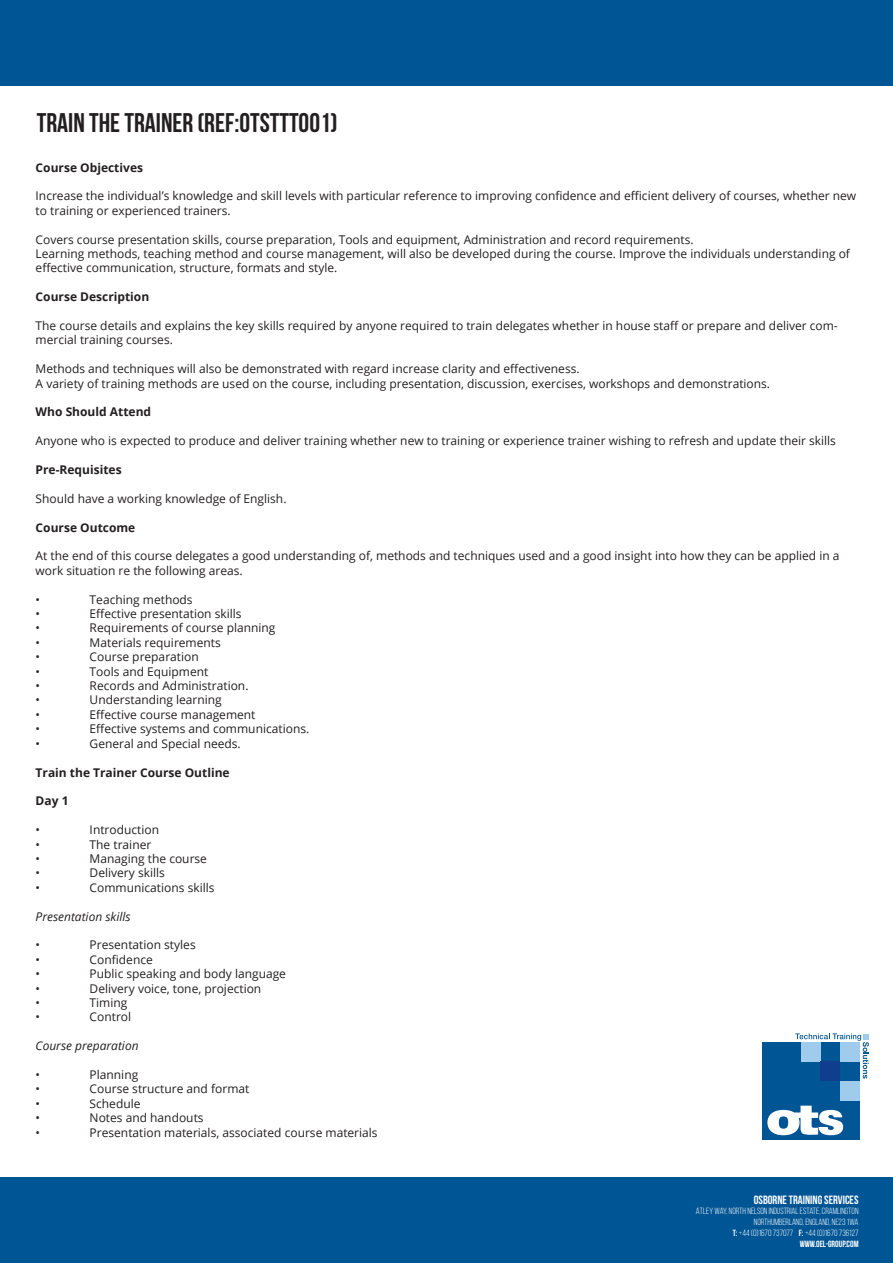
<style>
.page{position:relative;width:893px;height:1263px;background:#fff}
.page>*{position:absolute;margin:0;border:0;box-sizing:border-box;transform-origin:0 0}
.t1{font:700 27px "Bebas Neue";color:#231f20}
.t2{font:12px/14.4px "Open Sans";color:#231f20}
.t3{font:700 12px "Open Sans";color:#231f20}
.t4{font:italic 12px "Open Sans";color:#231f20}
.t5{font:700 12px "Bebas Neue";color:#fff}
.t6{font:9px "Bebas Neue";color:#fff}
.t7{font:700 9px "Bebas Neue";color:#fff}
.s1{font-weight:700}
</style>
<div class="page">
<div style="left:0;top:1178px;width:893px;height:85px;background:#005595"></div>
<div style="left:0;top:0;width:893px;height:85px;background:#005595"></div>
<div style="left:762px;top:1042px;width:98px;height:98px;background:#005595"></div>
<div style="left:821px;top:1061px;width:19px;height:20px;background:#103d8c"></div>
<div style="left:840px;top:1081px;width:20px;height:20px;background:#9fcbec"></div>
<svg style="left:767px;top:1106px;width:76px;height:29px"></svg>
<svg style="left:795px;top:1033px;width:74px;height:46px"></svg>
<p class="t1" style="left:37px;top:108px;width:302px">TRAIN THE TRAINER (REF:OTSTTT001)</p>
<p class="t3" style="left:36px;top:159px;width:109px">Course Objectives</p>
<p class="t2" style="left:36px;top:189px;width:822px">Increase the individual’s knowledge and skill levels with particular reference to improving confidence and efficient delivery of courses, whether new to training or experienced trainers.</p>
<p class="t2" style="left:36px;top:232px;width:659px">Covers course presentation skills, course preparation, Tools and equipment, Administration and record requirements.</p>
<p class="t2" style="left:36px;top:246px;width:816px">Learning methods, teaching method and course management, will also be developed during the course. Improve the individuals understanding of effective communication, structure, formats and style.</p>
<p class="t3" style="left:36px;top:288px;width:115px">Course Description</p>
<p class="t2" style="left:36px;top:318px;width:804px">The course details and explains the key skills required by anyone required to train delegates whether in house staff or prepare and deliver com&shy;mercial training courses.</p>
<p class="t2" style="left:36px;top:361px;width:545px">Methods and techniques will also be demonstrated with regard increase clarity and effectiveness.</p>
<p class="t2" style="left:36px;top:376px;width:736px">A variety of training methods are used on the course, including presentation, discussion, exercises, workshops and demonstrations.</p>
<p class="t3" style="left:36px;top:404px;width:117px">Who Should Attend</p>
<p class="t2" style="left:36px;top:433px;width:802px">Anyone who is expected to produce and deliver training whether new to training or experience trainer wishing to refresh and update their skills</p>
<p class="t3" style="left:36px;top:461px;width:87px">Pre-Requisites</p>
<p class="t2" style="left:36px;top:491px;width:252px">Should have a working knowledge of English.</p>
<p class="t3" style="left:36px;top:519px;width:101px">Course Outcome</p>
<p class="t2" style="left:36px;top:549px;width:805px">At the end of this course delegates a good understanding of, methods and techniques used and a good insight into how they can be applied in a work situation re the following areas.</p>
<p class="t2" style="left:36px;top:592px;width:6px">•</p>
<p class="t2" style="left:90px;top:592px;width:105px">Teaching methods</p>
<p class="t2" style="left:36px;top:606px;width:6px">•</p>
<p class="t2" style="left:90px;top:606px;width:153px">Effective presentation skills</p>
<p class="t2" style="left:36px;top:621px;width:6px">•</p>
<p class="t2" style="left:90px;top:621px;width:187px">Requirements of course planning</p>
<p class="t2" style="left:36px;top:635px;width:6px">•</p>
<p class="t2" style="left:90px;top:635px;width:133px">Materials requirements</p>
<p class="t2" style="left:36px;top:649px;width:6px">•</p>
<p class="t2" style="left:90px;top:649px;width:111px">Course preparation</p>
<p class="t2" style="left:36px;top:664px;width:6px">•</p>
<p class="t2" style="left:90px;top:664px;width:120px">Tools and Equipment</p>
<p class="t2" style="left:36px;top:678px;width:6px">•</p>
<p class="t2" style="left:90px;top:678px;width:160px">Records and Administration.</p>
<p class="t2" style="left:36px;top:693px;width:6px">•</p>
<p class="t2" style="left:90px;top:693px;width:134px">Understanding learning</p>
<p class="t2" style="left:36px;top:707px;width:6px">•</p>
<p class="t2" style="left:90px;top:707px;width:167px">Effective course management</p>
<p class="t2" style="left:36px;top:721px;width:6px">•</p>
<p class="t2" style="left:90px;top:721px;width:221px">Effective systems and communications.</p>
<p class="t2" style="left:36px;top:736px;width:6px">•</p>
<p class="t2" style="left:90px;top:736px;width:153px">General and Special needs.</p>
<p class="t3" style="left:36px;top:764px;width:195px">Train the Trainer Course Outline</p>
<p class="t3" style="left:36px;top:792px;width:34px">Day 1</p>
<p class="t2" style="left:36px;top:822px;width:6px">•</p>
<p class="t2" style="left:90px;top:822px;width:71px">Introduction</p>
<p class="t2" style="left:36px;top:837px;width:6px">•</p>
<p class="t2" style="left:90px;top:837px;width:63px">The trainer</p>
<p class="t2" style="left:36px;top:851px;width:6px">•</p>
<p class="t2" style="left:90px;top:851px;width:119px">Managing the course</p>
<p class="t2" style="left:36px;top:865px;width:6px">•</p>
<p class="t2" style="left:90px;top:865px;width:77px">Delivery skills</p>
<p class="t2" style="left:36px;top:880px;width:6px">•</p>
<p class="t2" style="left:90px;top:880px;width:126px">Communications skills</p>
<p class="t4" style="left:36px;top:908px;width:97px">Presentation skills</p>
<p class="t2" style="left:36px;top:937px;width:6px">•</p>
<p class="t2" style="left:90px;top:937px;width:108px">Presentation styles</p>
<p class="t2" style="left:36px;top:952px;width:6px">•</p>
<p class="t2" style="left:90px;top:952px;width:65px">Confidence</p>
<p class="t2" style="left:36px;top:966px;width:6px">•</p>
<p class="t2" style="left:90px;top:966px;width:198px">Public speaking and body language</p>
<p class="t2" style="left:36px;top:981px;width:6px">•</p>
<p class="t2" style="left:90px;top:981px;width:173px">Delivery voice, tone, projection</p>
<p class="t2" style="left:36px;top:995px;width:6px">•</p>
<p class="t2" style="left:90px;top:995px;width:39px">Timing</p>
<p class="t2" style="left:36px;top:1009px;width:6px">•</p>
<p class="t2" style="left:90px;top:1009px;width:43px">Control</p>
<p class="t4" style="left:36px;top:1037px;width:105px">Course preparation</p>
<p class="t2" style="left:36px;top:1067px;width:6px">•</p>
<p class="t2" style="left:90px;top:1067px;width:50px">Planning</p>
<p class="t2" style="left:36px;top:1081px;width:6px">•</p>
<p class="t2" style="left:90px;top:1081px;width:161px">Course structure and format</p>
<p class="t2" style="left:36px;top:1096px;width:6px">•</p>
<p class="t2" style="left:90px;top:1096px;width:52px">Schedule</p>
<p class="t2" style="left:36px;top:1110px;width:6px">•</p>
<p class="t2" style="left:90px;top:1110px;width:115px">Notes and handouts</p>
<p class="t2" style="left:36px;top:1125px;width:6px">•</p>
<p class="t2" style="left:90px;top:1125px;width:290px">Presentation materials, associated course materials</p>
<p class="t5" style="left:754px;top:1193px;width:106px">OSBORNE TRAINING SERVICES</p>
<p class="t6" style="left:696px;top:1206px;width:164px">ATLEY WAY, NORTH NELSON INDUSTRIAL ESTATE, CRAMLINGTON</p>
<p class="t6" style="left:754px;top:1217px;width:106px">NORTHUMBERLAND, ENGLAND, NE23 1WA</p>
<p class="t6" style="left:733px;top:1228px;width:127px"><span class="s1">T:</span> +44 (0)1670 737077 <span class="s1">F:</span> +44 (0)1670 736127</p>
<p class="t7" style="left:800px;top:1239px;width:60px">WWW.OEL-GROUP.COM</p>
</div>
